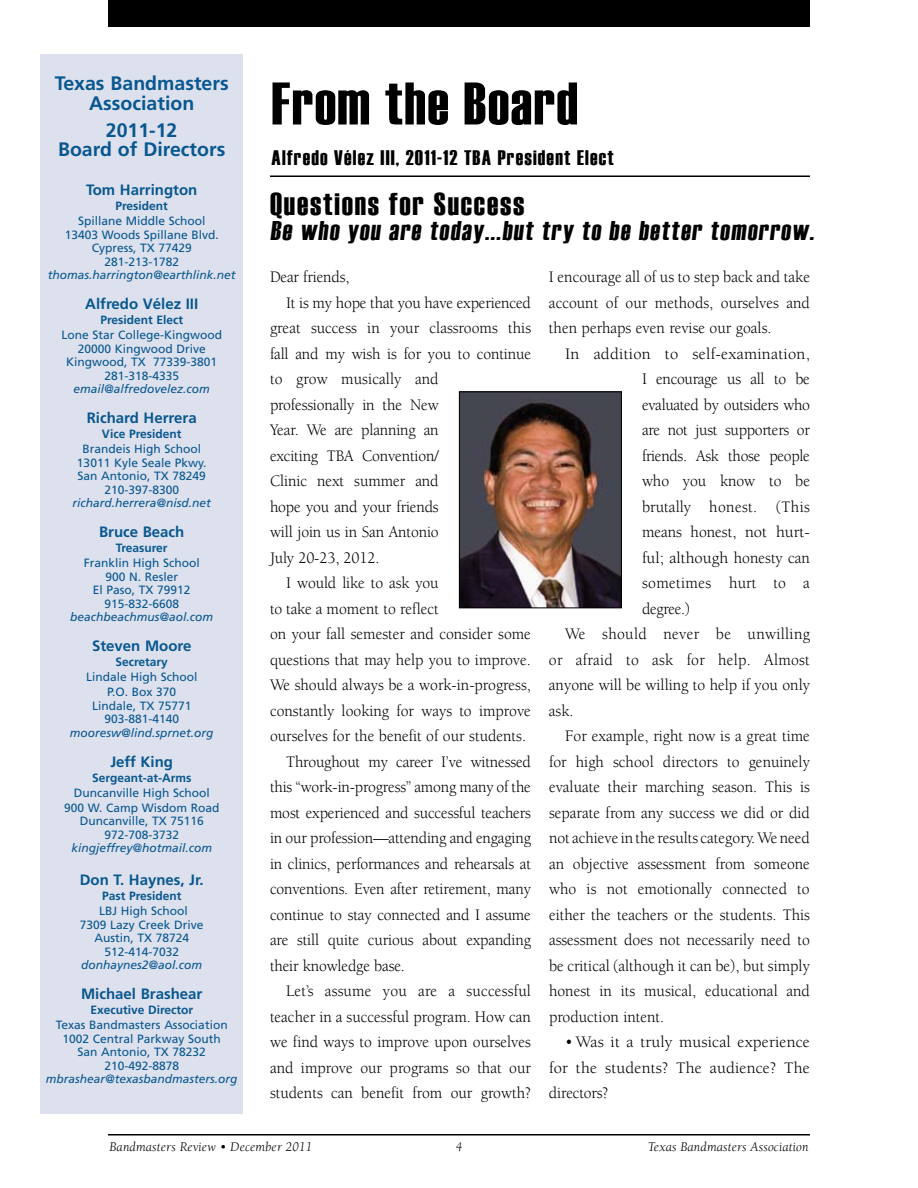
<style>
.page{position:relative;width:918px;height:1188px;background:#fff}
.page>*{position:absolute;margin:0;border:0;box-sizing:border-box;transform-origin:0 0}
.t1{font:60px "Haettenschweiler";letter-spacing:.025em;color:#000}
.t2{font:31.5px "Haettenschweiler";letter-spacing:.06em;color:#000}
.t3{font:27px "Haettenschweiler";color:#000}
.t4{font:21px "Haettenschweiler";letter-spacing:.06em;color:#000}
.t5{font:700 19.5px/19.5px "Frutiger";color:#085790;text-align:center}
.t6{font:16.5px/25.5px "Berkeley";color:#000;text-align:justify;scale:.95 1}
.t7{font:16.5px "Berkeley";letter-spacing:-.02em;color:#000;scale:.95 1}
.t8{font:16.5px "Berkeley";color:#000}
.t9{font:16.5px "Berkeley";letter-spacing:.025em;color:#000;scale:.95 1}
.t10{font:16.5px "Berkeley";letter-spacing:.02em;color:#000;scale:.95 1}
.t11{font:700 15px "Frutiger";color:#085790}
.t12{font:italic 13.5px "Berkeley";letter-spacing:.01em;color:#000}
.t13{font:12px/13.5px "Frutiger";color:#085790;text-align:center}
.t14{font:700 12px/15px "Frutiger";color:#085790}
.s1{font-weight:700}
.s2{font-style:italic}
.s3{font-weight:400}
</style>
<div class="page">
<hr style="left:108px;top:1134px;width:702px;height:2px;background:#000">
<div style="left:108px;top:0;width:702px;height:27px;background:#000"></div>
<div style="left:40px;top:54px;width:203px;height:1060px;background:#dde1ed"></div>
<hr style="left:270px;top:176px;width:540px;height:1px;background:#000">
<img style="left:461px;top:394px;width:159px;height:212px">
<div style="left:459px;top:392px;width:163px;height:216px;border:1px solid #000"></div>
<p class="t5" style="left:55px;top:73px;width:175px">Texas Bandmasters<br>Association</p>
<p class="t5" style="left:58px;top:120px;width:169px">2011-12<br>Board of Directors</p>
<p class="t11" style="left:86px;top:181px;width:113px">Tom Harrington</p>
<p class="t13" style="left:78px;top:199px;width:129px;line-height:15px"><span class="s1">President<br></span>Spillane Middle School</p>
<p class="t13" style="left:48px;top:228px;width:189px">13403 Woods Spillane Blvd.<br>Cypress, TX 77429<br>281-213-1782 <span class="s2">thomas.harrington@earthlink.net</span></p>
<p class="t11" style="left:85px;top:295px;width:115px">Alfredo Vélez III</p>
<p class="t13" style="left:61px;top:313px;width:162px;line-height:15px"><span class="s1">President Elect<br></span>Lone Star College-Kingwood</p>
<p class="t13" style="left:66px;top:342px;width:153px">20000 Kingwood Drive<br>Kingwood, TX 77339-3801<br>281-318-4335 <span class="s2">email@alfredovelez.com</span></p>
<p class="t11" style="left:87px;top:409px;width:111px">Richard Herrera</p>
<p class="t13" style="left:82px;top:427px;width:120px;line-height:15px"><span class="s1">Vice President<br></span>Brandeis High School</p>
<p class="t13" style="left:73px;top:456px;width:140px">13011 Kyle Seale Pkwy.<br>San Antonio, TX 78249<br>210-397-8300 <span class="s2">richard.herrera@nisd.net</span></p>
<p class="t11" style="left:99px;top:523px;width:87px">Bruce Beach</p>
<p class="t13" style="left:84px;top:541px;width:118px;line-height:15px"><span class="s1">Treasurer<br></span>Franklin High School</p>
<p class="t13" style="left:70px;top:570px;width:144px">900 N. Resler<br>El Paso, TX 79912<br>915-832-6608 <span class="s2">beachbeachmus@aol.com</span></p>
<p class="t11" style="left:92px;top:637px;width:101px">Steven Moore</p>
<p class="t13" style="left:86px;top:655px;width:113px;line-height:15px"><span class="s1">Secretary<br></span>Lindale High School<br>P.O. Box 370</p>
<p class="t13" style="left:70px;top:699px;width:145px">Lindale, TX 75771<br>903-881-4140 <span class="s2">mooresw@lind.sprnet.org</span></p>
<p class="t11" style="left:110px;top:753px;width:64px">Jeff King</p>
<p class="t13" style="left:64px;top:770px;width:157px;line-height:15px"><span class="s1">Sergeant-at-Arms<br></span>Duncanville High School<br>900 W. Camp Wisdom Road</p>
<p class="t13" style="left:71px;top:814px;width:142px">Duncanville, TX 75116<br>972-708-3732 <span class="s2">kingjeffrey@hotmail.com</span></p>
<p class="t11" style="left:80px;top:871px;width:126px">Don T. Haynes, Jr.</p>
<p class="t14" style="left:99px;top:889px;width:90px">Past President<br><span class="s3">LBJ High School</span></p>
<p class="t13" style="left:80px;top:918px;width:125px">7309 Lazy Creek Drive<br>Austin, TX 78724<br>512-414-7032 <span class="s2">donhaynes2@aol.com</span></p>
<p class="t11" style="left:81px;top:985px;width:123px">Michael Brashear</p>
<p class="t13" style="left:56px;top:1003px;width:173px;line-height:15px"><span class="s1">Executive Director<br></span>Texas Bandmasters Association</p>
<p class="t13" style="left:46px;top:1032px;width:193px">1002 Central Parkway South<br>San Antonio, TX 78232<br>210-492-8878 <span class="s2">mbrashear@texasbandmasters.org</span></p>
<p class="t1" style="left:272px;top:69px;width:308px">From the Board</p>
<p class="t4" style="left:272px;top:145px;width:344px">Alfredo Vélez III, 2011-12 TBA President Elect</p>
<p class="t2" style="left:270px;top:186px;width:256px">Questions for Success</p>
<p class="t3" style="left:270px;top:215px;width:549px">Be who you are today...but try to be better tomorrow.</p>
<p class="t6" style="left:270px;top:265px;width:85px">Dear friends,</p>
<p class="t6" style="left:286px;top:290px;width:259px">It is my hope that you have experienced</p>
<p class="t6" style="left:270px;top:316px;width:276px">great success in your classrooms this</p>
<p class="t6" style="left:270px;top:341px;width:276px">fall and my wish is for you to continue</p>
<p class="t6" style="left:270px;top:367px;width:179px">to grow musically and</p>
<p class="t6" style="left:270px;top:392px;width:179px">professionally in the New</p>
<p class="t6" style="left:270px;top:418px;width:179px">Year. We are planning an</p>
<p class="t6" style="left:270px;top:443px;width:179px">exciting TBA Convention/</p>
<p class="t6" style="left:270px;top:469px;width:179px">Clinic next summer and</p>
<p class="t6" style="left:270px;top:494px;width:179px">hope you and your friends</p>
<p class="t6" style="left:270px;top:520px;width:179px">will join us in San Antonio</p>
<p class="t6" style="left:270px;top:545px;width:117px">July 20-23, 2012.</p>
<p class="t6" style="left:286px;top:571px;width:162px">I would like to ask you</p>
<p class="t6" style="left:270px;top:596px;width:179px">to take a moment to reflect</p>
<p class="t6" style="left:270px;top:622px;width:276px">on your fall semester and consider some</p>
<p class="t6" style="left:270px;top:647px;width:276px">questions that may help you to improve.</p>
<p class="t6" style="left:270px;top:673px;width:276px">We should always be a work-in-progress,</p>
<p class="t6" style="left:270px;top:698px;width:276px">constantly looking for ways to improve</p>
<p class="t6" style="left:270px;top:724px;width:271px">ourselves for the benefit of our students.</p>
<p class="t6" style="left:286px;top:749px;width:259px">Throughout my career I’ve witnessed</p>
<p class="t6" style="left:270px;top:775px;width:276px">this “work-in-progress” among many of the</p>
<p class="t6" style="left:270px;top:800px;width:276px">most experienced and successful teachers</p>
<p class="t6" style="left:270px;top:826px;width:276px">in our profession—attending and engaging</p>
<p class="t6" style="left:270px;top:851px;width:276px">in clinics, performances and rehearsals at</p>
<p class="t6" style="left:270px;top:877px;width:276px">conventions. Even after retirement, many</p>
<p class="t6" style="left:270px;top:902px;width:276px">continue to stay connected and I assume</p>
<p class="t6" style="left:270px;top:928px;width:276px">are still quite curious about expanding</p>
<p class="t6" style="left:270px;top:953px;width:144px">their knowledge base.</p>
<p class="t6" style="left:286px;top:978px;width:259px">Let’s assume you are a successful</p>
<p class="t6" style="left:270px;top:1004px;width:276px">teacher in a successful program. How can</p>
<p class="t6" style="left:270px;top:1029px;width:276px">we find ways to improve upon ourselves</p>
<p class="t6" style="left:270px;top:1055px;width:276px">and improve our programs so that our</p>
<p class="t6" style="left:270px;top:1080px;width:276px">students can benefit from our growth?</p>
<p class="t6" style="left:549px;top:264px;width:276px">I encourage all of us to step back and take</p>
<p class="t6" style="left:549px;top:290px;width:276px">account of our methods, ourselves and</p>
<p class="t6" style="left:549px;top:315px;width:236px">then perhaps even revise our goals.</p>
<p class="t8" style="left:565px;top:345px;width:246px">In addition to self-examination,</p>
<p class="t7" style="left:642px;top:370px;width:178px">I encourage us all to be</p>
<p class="t7" style="left:642px;top:396px;width:178px">evaluated by outsiders who</p>
<p class="t7" style="left:642px;top:421px;width:178px">are not just supporters or</p>
<p class="t7" style="left:642px;top:447px;width:178px">friends. Ask those people</p>
<p class="t6" style="left:642px;top:469px;width:178px">who you know to be</p>
<p class="t9" style="left:642px;top:498px;width:178px">brutally honest. (This</p>
<p class="t6" style="left:642px;top:520px;width:178px">means honest, not hurt-</p>
<p class="t8" style="left:642px;top:549px;width:170px">ful; although honesty can</p>
<p class="t9" style="left:642px;top:574px;width:178px">sometimes hurt to a</p>
<p class="t6" style="left:642px;top:596px;width:52px">degree.)</p>
<p class="t10" style="left:565px;top:625px;width:259px">We should never be unwilling</p>
<p class="t6" style="left:549px;top:647px;width:276px">or afraid to ask for help. Almost</p>
<p class="t6" style="left:549px;top:673px;width:276px">anyone will be willing to help if you only</p>
<p class="t6" style="left:549px;top:698px;width:27px">ask.</p>
<p class="t6" style="left:565px;top:724px;width:259px">For example, right now is a great time</p>
<p class="t6" style="left:549px;top:749px;width:276px">for high school directors to genuinely</p>
<p class="t6" style="left:549px;top:775px;width:276px">evaluate their marching season. This is</p>
<p class="t6" style="left:549px;top:800px;width:276px">separate from any success we did or did</p>
<p class="t6" style="left:549px;top:826px;width:276px">not achieve in the results category. We need</p>
<p class="t6" style="left:549px;top:851px;width:276px">an objective assessment from someone</p>
<p class="t6" style="left:549px;top:877px;width:276px">who is not emotionally connected to</p>
<p class="t6" style="left:549px;top:902px;width:276px">either the teachers or the students. This</p>
<p class="t6" style="left:549px;top:928px;width:276px">assessment does not necessarily need to</p>
<p class="t6" style="left:549px;top:953px;width:276px">be critical (although it can be), but simply</p>
<p class="t6" style="left:549px;top:979px;width:276px">honest in its musical, educational and</p>
<p class="t6" style="left:549px;top:1004px;width:123px">production intent.</p>
<p class="t6" style="left:549px;top:1030px;width:276px;text-indent:16px">• Was it a truly musical experience for the students? The audience? The directors?</p>
<p class="t12" style="left:110px;top:1140px;width:204px">Bandmasters Review • December 2011</p>
<p class="t12" style="left:456px;top:1140px;width:8px">4</p>
<p class="t12" style="left:648px;top:1140px;width:162px">Texas Bandmasters Association</p>
</div>
